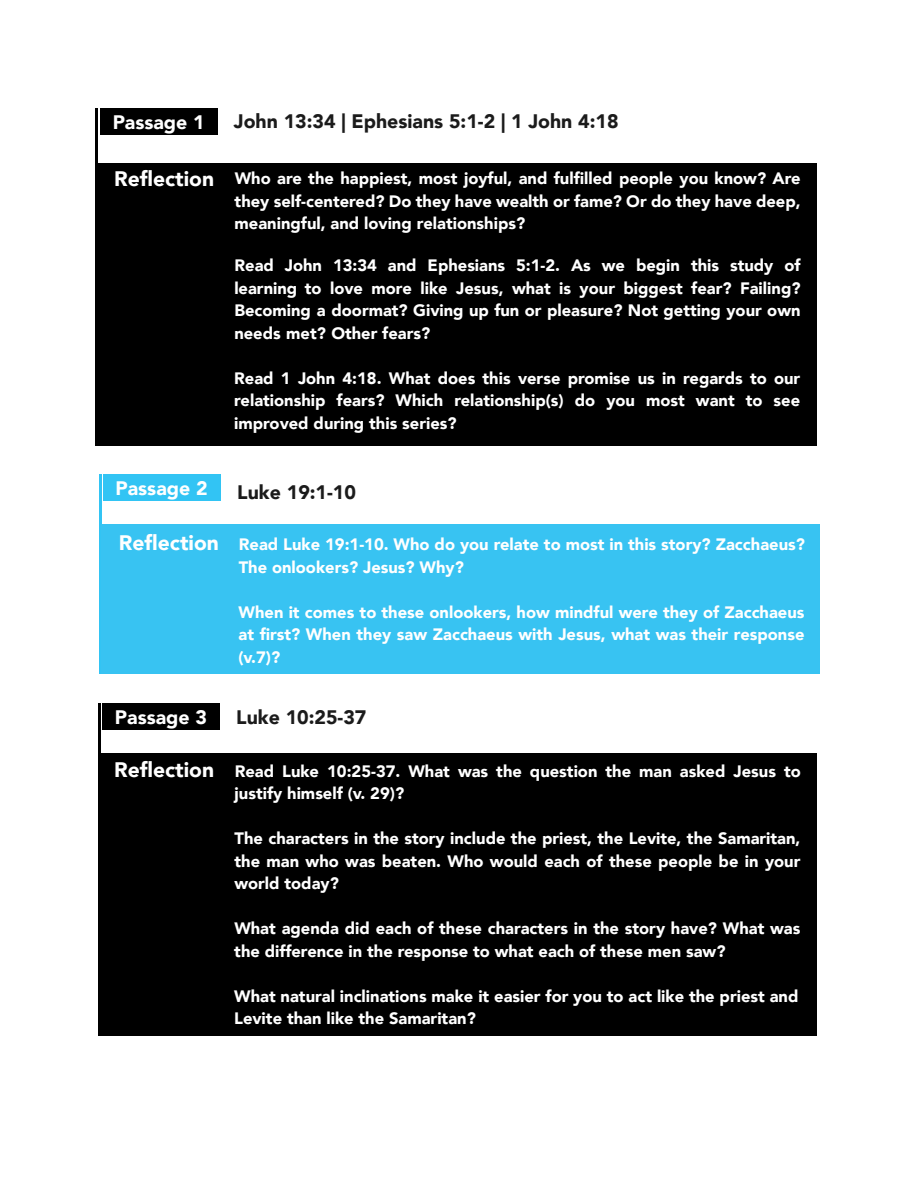
<style>
.page{position:relative;width:918px;height:1188px;background:#fff}
.page>*{position:absolute;margin:0;border:0;box-sizing:border-box;transform-origin:0 0}
.t1{font:900 21px "Avenir";color:#fff}
.t2{font:900 19.5px "Avenir";color:#1b1b1b}
.t3{font:900 19.5px "Avenir";color:#fff}
.t4{font:900 16.5px/22.5px "Avenir";color:#fff;text-align:justify}
.s1{font-size:21px}
</style>
<div class="page">
<div style="left:98px;top:163px;width:719px;height:283px;background:#000"></div>
<div style="left:103px;top:474px;width:118px;height:27px;background:#32c4f4"></div>
<hr style="left:99px;top:475px;width:2px;height:199px;background:#32c4f4">
<div style="left:101px;top:525px;width:718px;height:149px;background:#38c3f2"></div>
<div style="left:100px;top:108px;width:118px;height:27px;background:#000"></div>
<hr style="left:96px;top:108px;width:2px;height:338px;background:#000">
<div style="left:98px;top:753px;width:719px;height:282px;background:#000"></div>
<div style="left:103px;top:703px;width:117px;height:27px;background:#000"></div>
<hr style="left:98px;top:704px;width:3px;height:58px;background:#000">
<p class="t3" style="left:113px;top:105px;width:94px">Passage 1</p>
<p class="t2" style="left:234px;top:105px;width:386px">John 13:34 | Ephesians 5:1-2 | 1 John 4:18</p>
<p class="t4" style="left:235px;top:167px;width:568px;text-indent:-120px"><span class="s1">Reflection</span> Who are the happiest, most joyful, and fulfilled people you know? Are they self-centered? Do they have wealth or fame? Or do they have deep, meaningful, and loving relationships?</p>
<p class="t4" style="left:234px;top:254px;width:568px">Read John 13:34 and Ephesians 5:1-2. As we begin this study of learning to love more like Jesus, what is your biggest fear? Failing?<br>Becoming a doormat? Giving up fun or pleasure? Not getting your own needs met? Other fears?</p>
<p class="t4" style="left:234px;top:366px;width:568px">Read 1 John 4:18. What does this verse promise us in regards to our relationship fears? Which relationship(s) do you most want to see improved during this series?</p>
<p class="t3" style="left:116px;top:472px;width:94px">Passage 2</p>
<p class="t2" style="left:237px;top:476px;width:120px">Luke 19:1-10</p>
<p class="t4" style="left:239px;top:533px;width:568px">Read Luke 19:1-10. Who do you relate to most in this story? Zacchaeus?<br>The onlookers? Jesus? Why?</p>
<p class="t4" style="left:238px;top:600px;width:568px">When it comes to these onlookers, how mindful were they of Zacchaeus at first? When they saw Zacchaeus with Jesus, what was their response (v.7)?</p>
<p class="t1" style="left:119px;top:525px;width:101px">Reflection</p>
<p class="t3" style="left:115px;top:701px;width:94px">Passage 3</p>
<p class="t2" style="left:236px;top:700px;width:132px">Luke 10:25-37</p>
<p class="t4" style="left:235px;top:759px;width:568px;text-indent:-120px"><span class="s1">Reflection</span> Read Luke 10:25-37. What was the question the man asked Jesus to justify himself (v. 29)?</p>
<p class="t4" style="left:234px;top:827px;width:568px">The characters in the story include the priest, the Levite, the Samaritan, the man who was beaten. Who would each of these people be in your world today?</p>
<p class="t4" style="left:234px;top:917px;width:568px">What agenda did each of these characters in the story have? What was the difference in the response to what each of these men saw?</p>
<p class="t4" style="left:234px;top:984px;width:566px">What natural inclinations make it easier for you to act like the priest and<br>Levite than like the Samaritan?</p>
</div>
